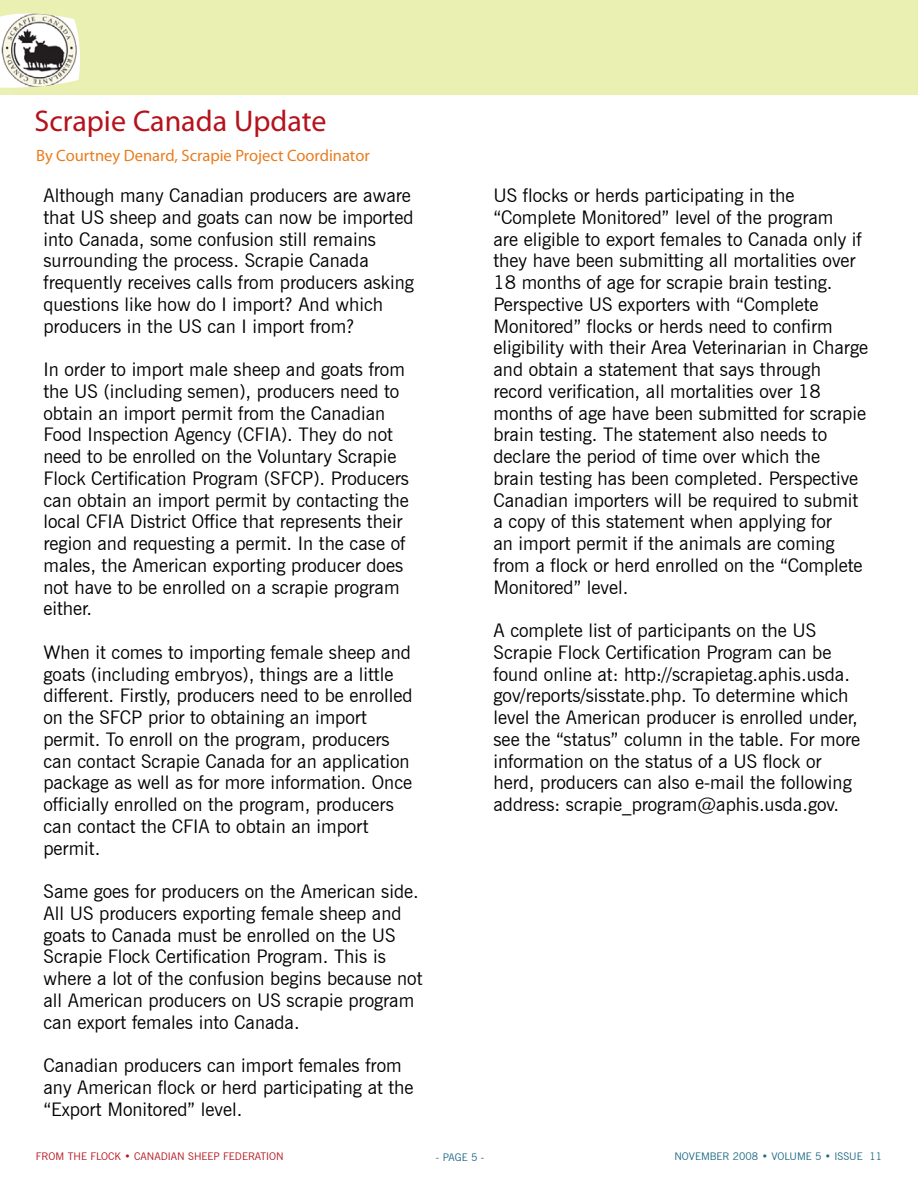
<style>
.page{position:relative;width:918px;height:1188px;background:#fff}
.page>*{position:absolute;margin:0;border:0;box-sizing:border-box;transform-origin:0 0}
.t1{font:30px "Myriad Pro";color:#b5121b}
.t2{font:18.75px/21.8px "News Gothic";color:#000}
.t3{font:16.5px "Myriad Pro";color:#e87d1e}
.t4{font:10.5px "News Gothic";color:#b5121b}
.t5{font:10.5px "News Gothic";color:#1c6882}
</style>
<div class="page">
<div style="left:209px;top:0;width:709px;height:95px;background:#eaefb2"></div>
<svg style="left:0;top:0;width:209px;height:95px;background:#dfe2b5"></svg>
<h1 class="t1" style="left:34px;top:102px;width:294px">Scrapie Canada Update</h1>
<p class="t3" style="left:36px;top:146px;width:335px">By Courtney Denard, Scrapie Project Coordinator</p>
<p class="t2" style="left:44px;top:185px;width:372px">Although many Canadian producers are aware that US sheep and goats can now be imported into Canada, some confusion still remains surrounding the process. Scrapie Canada frequently receives calls from producers asking questions like how do I import? And which producers in the US can I import from?</p>
<p class="t2" style="left:44px;top:359px;width:367px">In order to import male sheep and goats from the US (including semen), producers need to obtain an import permit from the Canadian Food Inspection Agency (CFIA). They do not need to be enrolled on the Voluntary Scrapie Flock Certification Program (SFCP). Producers can obtain an import permit by contacting the local CFIA District Office that represents their region and requesting a permit. In the case of males, the American exporting producer does not have to be enrolled on a scrapie program either.</p>
<p class="t2" style="left:44px;top:641px;width:371px">When it comes to importing female sheep and goats (including embryos), things are a little different. Firstly, producers need to be enrolled on the SFCP prior to obtaining an import permit. To enroll on the program, producers can contact Scrapie Canada for an application package as well as for more information. Once officially enrolled on the program, producers can contact the CFIA to obtain an import permit.</p>
<p class="t2" style="left:44px;top:881px;width:380px">Same goes for producers on the American side.<br>All US producers exporting female sheep and goats to Canada must be enrolled on the US Scrapie Flock Certification Program. This is where a lot of the confusion begins because not all American producers on US scrapie program can export females into Canada.</p>
<p class="t2" style="left:44px;top:1055px;width:372px">Canadian producers can import females from any American flock or herd participating at the “Export Monitored” level.</p>
<p class="t2" style="left:494px;top:185px;width:376px">US flocks or herds participating in the “Complete Monitored” level of the program<br>are eligible to export females to Canada only if they have been submitting all mortalities over 18 months of age for scrapie brain testing.<br>Perspective US exporters with “Complete Monitored” flocks or herds need to confirm eligibility with their Area Veterinarian in Charge and obtain a statement that says through record verification, all mortalities over 18 months of age have been submitted for scrapie brain testing. The statement also needs to declare the period of time over which the<br>brain testing has been completed. Perspective Canadian importers will be required to submit a copy of this statement when applying for<br>an import permit if the animals are coming from a flock or herd enrolled on the “Complete Monitored” level.</p>
<p class="t2" style="left:494px;top:620px;width:368px">A complete list of participants on the US Scrapie Flock Certification Program can be found online at: http://scrapietag.aphis.usda. gov/reports/sisstate.php. To determine which level the American producer is enrolled under, see the “status” column in the table. For more information on the status of a US flock or herd, producers can also e-mail the following address: scrapie_program@aphis.usda.gov.</p>
<p class="t4" style="left:36px;top:1150px;width:249px">FROM THE FLOCK • CANADIAN SHEEP FEDERATION</p>
<p class="t5" style="left:436px;top:1151px;width:50px">- PAGE 5 -</p>
<p class="t5" style="left:674px;top:1150px;width:209px">NOVEMBER 2008 • VOLUME 5 • ISSUE 11</p>
</div>
